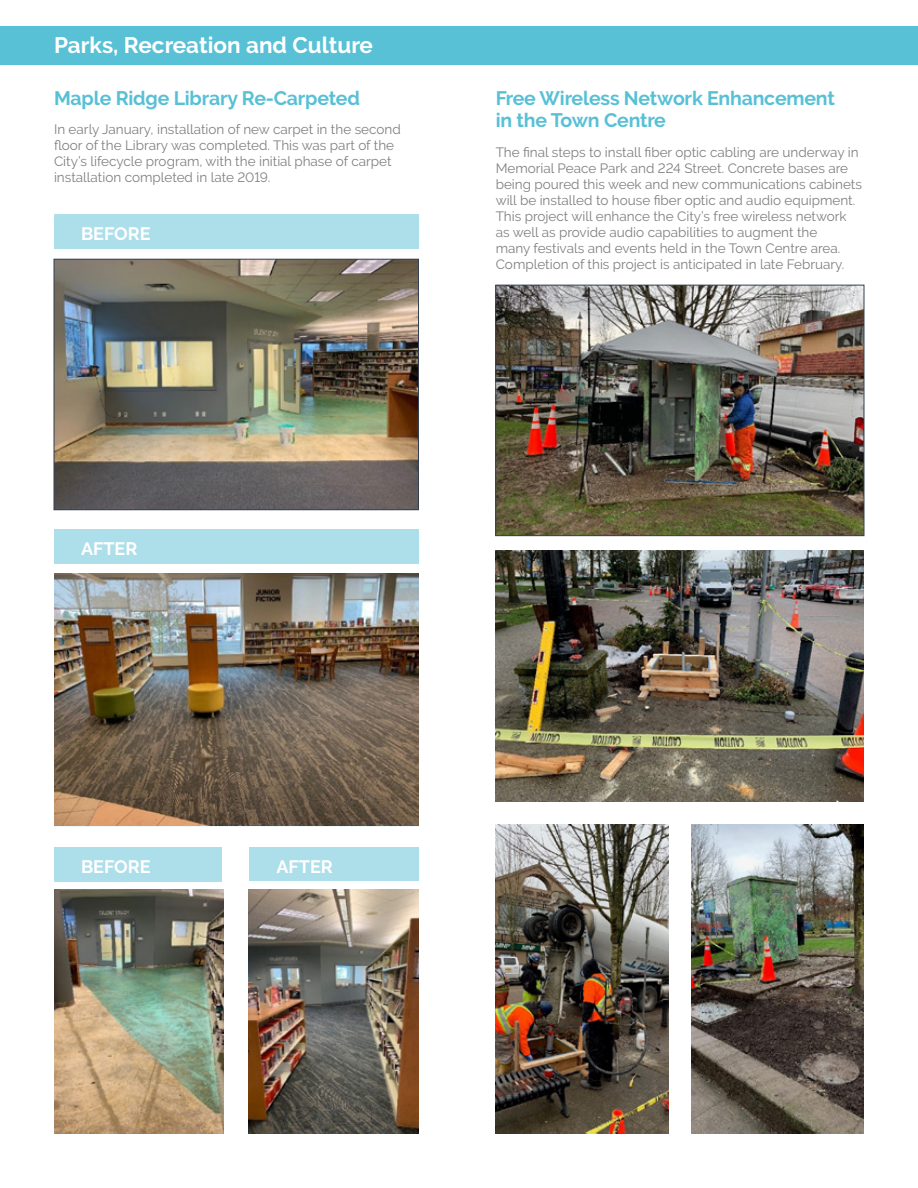
<style>
.page{position:relative;width:918px;height:1188px;background:#fff}
.page>*{position:absolute;margin:0;border:0;box-sizing:border-box;transform-origin:0 0}
.t1{font:700 22.5px "Raleway";color:#fff}
.t2{font:700 19.5px/22.5px "Raleway";letter-spacing:-.01em;color:#58c0d5}
.t3{font:700 18px "Raleway";color:#fff}
.t4{font:13.5px/16px "Raleway";color:#808080}
</style>
<div class="page">
<img style="left:56px;top:261px;width:361px;height:247px">
<div style="left:54px;top:259px;width:365px;height:251px;border:1px solid #344153"></div>
<img style="left:498px;top:287px;width:364px;height:247px">
<div style="left:496px;top:285px;width:368px;height:251px;border:1px solid #344153"></div>
<img style="left:496px;top:551px;width:368px;height:250px">
<img style="left:54px;top:574px;width:364px;height:251px">
<img style="left:54px;top:890px;width:170px;height:244px">
<img style="left:249px;top:890px;width:169px;height:244px">
<div style="left:0;top:26px;width:918px;height:39px;background:#58c1d6"></div>
<img style="left:496px;top:825px;width:173px;height:309px">
<img style="left:691px;top:825px;width:173px;height:309px">
<div style="left:54px;top:215px;width:364px;height:34px;background:#acdfea"></div>
<div style="left:54px;top:529px;width:364px;height:35px;background:#acdfea"></div>
<div style="left:54px;top:847px;width:167px;height:35px;background:#acdfea"></div>
<div style="left:249px;top:847px;width:169px;height:34px;background:#acdfea"></div>
<h1 class="t1" style="left:54px;top:33px;width:321px">Parks, Recreation and Culture</h1>
<h2 class="t2" style="left:54px;top:87px;width:307px">Maple Ridge Library Re-Carpeted</h2>
<p class="t4" style="left:54px;top:121px;width:348px">In early January, installation of new carpet in the second floor of the Library was completed. This was part of the City’s lifecycle program, with the initial phase of carpet installation completed in late 2019.</p>
<h3 class="t3" style="left:81px;top:224px;width:71px">BEFORE</h3>
<h2 class="t2" style="left:496px;top:87px;width:341px">Free Wireless Network Enhancement in the Town Centre</h2>
<p class="t4" style="left:496px;top:144px;width:368px">The final steps to install fiber optic cabling are underway in Memorial Peace Park and 224 Street. Concrete bases are being poured this week and new communications cabinets will be installed to house fiber optic and audio equipment.<br>This project will enhance the City’s free wireless network as well as provide audio capabilities to augment the<br>many festivals and events held in the Town Centre area.<br>Completion of this project is anticipated in late February.</p>
<h3 class="t3" style="left:81px;top:539px;width:58px">AFTER</h3>
<h3 class="t3" style="left:81px;top:857px;width:71px">BEFORE</h3>
<h3 class="t3" style="left:276px;top:856px;width:58px">AFTER</h3>
</div>
